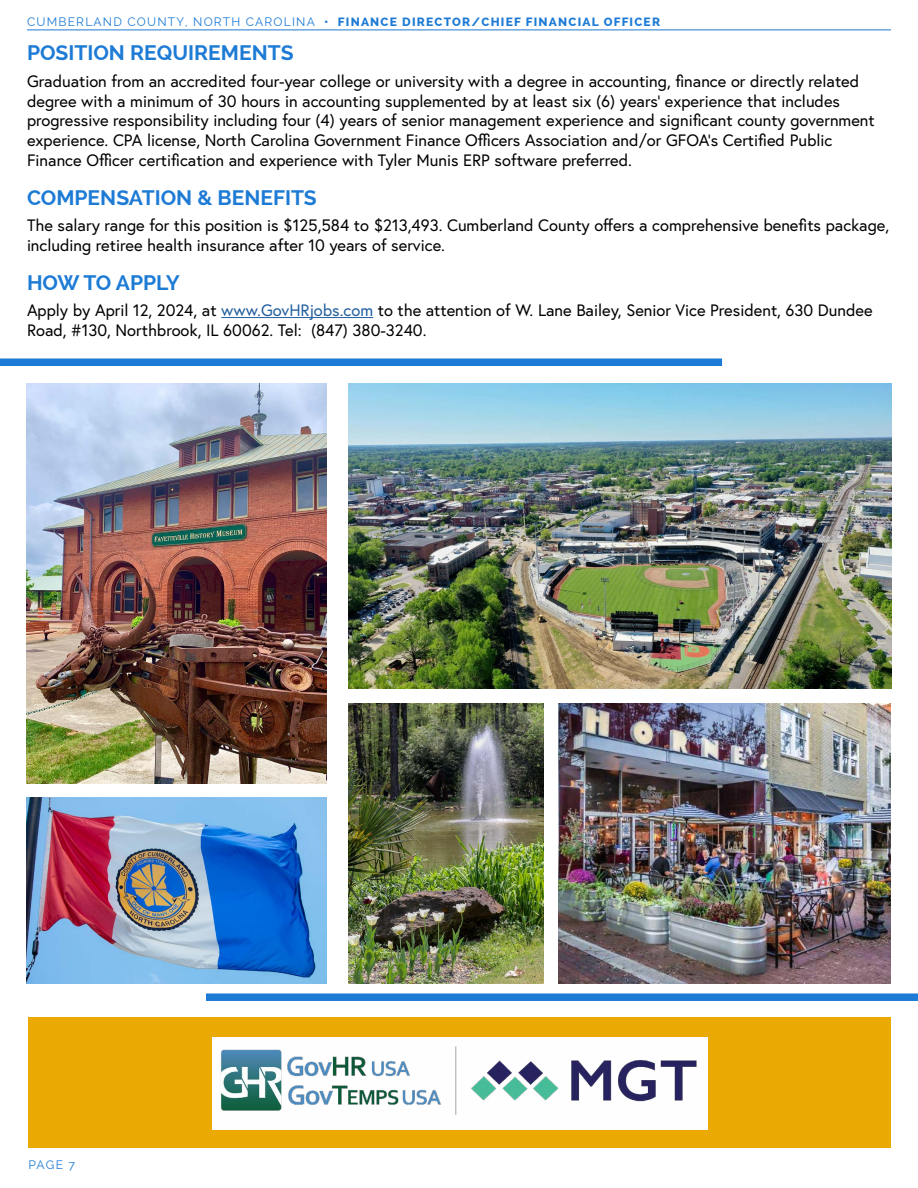
<style>
.page{position:relative;width:918px;height:1188px;background:#fff}
.page>*{position:absolute;margin:0;border:0;box-sizing:border-box;transform-origin:0 0}
.t1{font:700 21px "Raleway";color:#1d7bd5}
.t2{font:16.5px/19.8px "Europa";color:#000}
.t3{font:800 12px "Raleway";letter-spacing:.1em;color:#1d7bd5}
.t4{font:12px "Raleway";color:#1d7bd5}
.s1{font-weight:400}
.s2{font-weight:700}
.s3{color:#215e9e}
</style>
<div class="page">
<hr style="left:27px;top:30px;width:864px;height:1px;background:#1d7bd5">
<hr style="left:221px;top:317px;width:152px;height:1px;background:#215e9e">
<img style="left:349px;top:383px;width:542px;height:305px">
<img style="left:27px;top:383px;width:300px;height:400px">
<img style="left:27px;top:797px;width:300px;height:187px">
<img style="left:558px;top:703px;width:333px;height:281px">
<div style="left:28px;top:1017px;width:863px;height:131px;background:#eaa903"></div>
<div style="left:0;top:358px;width:722px;height:8px;background:#1d7bd5"></div>
<div style="left:206px;top:993px;width:712px;height:8px;background:#1d7bd5"></div>
<img style="left:349px;top:703px;width:194px;height:280px">
<img style="left:212px;top:1038px;width:495px;height:92px">
<p class="t3" style="left:27px;top:15px;width:635px"><span class="s1">CUMBERLAND COUNTY, NORTH CAROLINA</span> <span class="s2">•</span> FINANCE DIRECTOR/CHIEF FINANCIAL OFFICER</p>
<p class="t1" style="left:27px;top:41px;width:268px">POSITION REQUIREMENTS</p>
<p class="t2" style="left:27px;top:71px;width:849px">Graduation from an accredited four-year college or university with a degree in accounting, finance or directly related degree with a minimum of 30 hours in accounting supplemented by at least six (6) years’ experience that includes progressive responsibility including four (4) years of senior management experience and significant county government experience. CPA license, North Carolina Government Finance Officers Association and/or GFOA’s Certified Public Finance Officer certification and experience with Tyler Munis ERP software preferred.</p>
<p class="t1" style="left:27px;top:185px;width:291px">COMPENSATION &amp; BENEFITS</p>
<p class="t2" style="left:27px;top:215px;width:864px">The salary range for this position is $125,584 to $213,493. Cumberland County offers a comprehensive benefits package, including retiree health insurance after 10 years of service.</p>
<p class="t1" style="left:27px;top:270px;width:154px">HOW TO APPLY</p>
<p class="t2" style="left:27px;top:300px;width:847px">Apply by April 12, 2024, at <span class="s3">www.GovHRjobs.com</span> to the attention of W. Lane Bailey, Senior Vice President, 630 Dundee<br>Road, #130, Northbrook, IL 60062. Tel: (847) 380-3240.</p>
<p class="t4" style="left:28px;top:1158px;width:48px">PAGE 7</p>
</div>
